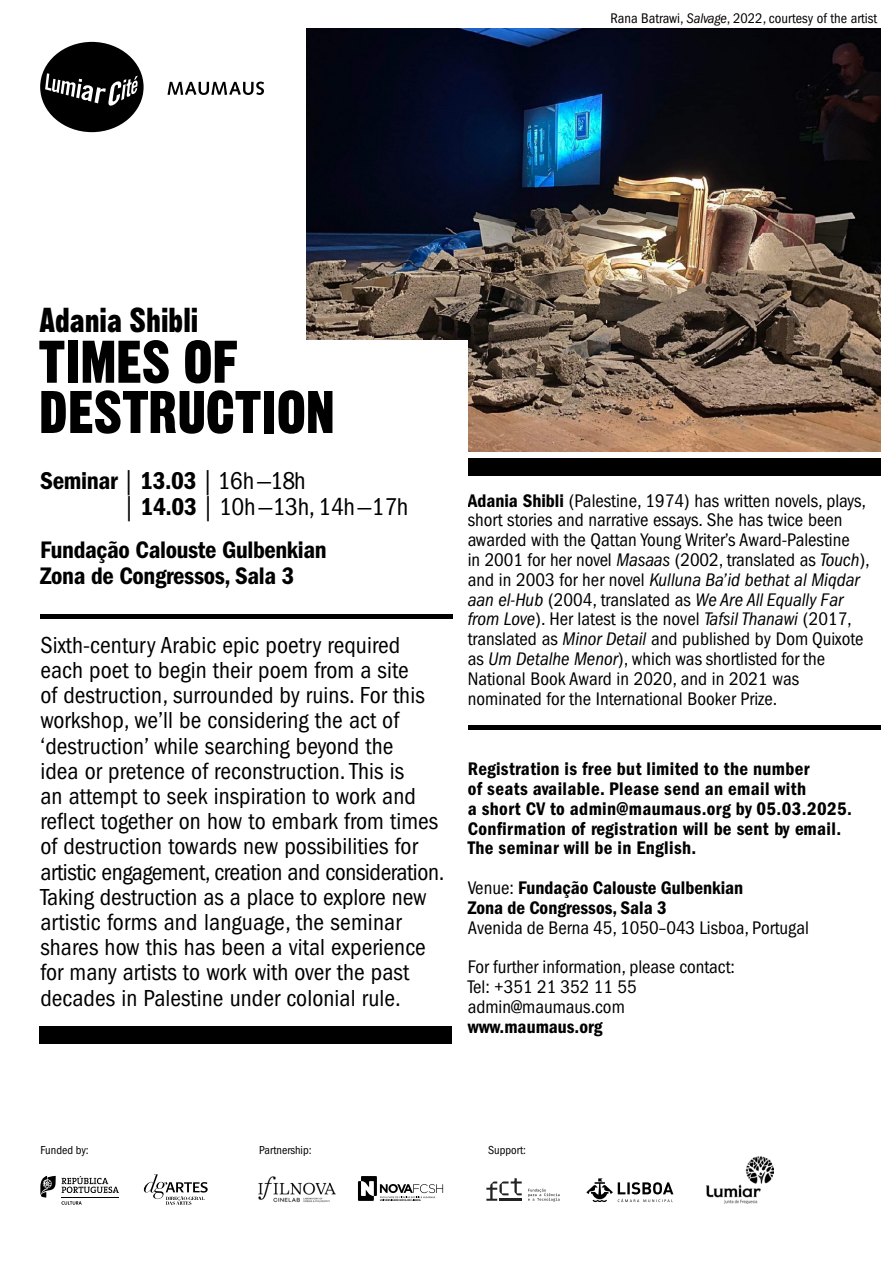
<style>
.page{position:relative;width:893px;height:1263px;background:#fff}
.page>*{position:absolute;margin:0;border:0;box-sizing:border-box;transform-origin:0 0}
.t1{font:58.5px/50.2px "Gothic Thirteen Std";letter-spacing:-.005em;color:#000}
.t2{font:33.75px "Gothic Thirteen Std";color:#000}
.t3{font:condensed 25.2px "ITC Franklin Gothic Std";letter-spacing:-.015em;color:#000}
.t4{font:25.2px "ITC Franklin Gothic Std Dm Cd";letter-spacing:-.015em;color:#000}
.t5{font:24.75px/25.5px "ITC Franklin Gothic Std Dm Cd";letter-spacing:-.015em;color:#000}
.t6{font:condensed 24px/25.2px "ITC Franklin Gothic Std";letter-spacing:.005em;color:#000}
.t7{font:condensed 18.9px/19.8px "ITC Franklin Gothic Std";color:#000}
.t8{font:18.9px/19.8px "ITC Franklin Gothic Std Dm Cd";letter-spacing:.02em;color:#000}
.t9{font:18.9px/19.8px "ITC Franklin Gothic Std Dm Cd";color:#000}
.t10{font:condensed 14.4px "ITC Franklin Gothic Std";color:#000}
.t11{font:condensed 12px "ITC Franklin Gothic Std";color:#000}
.s1{font-style:italic}
.s2{font-family:"ITC Franklin Gothic Std";font-stretch:condensed}
.s3{color:#fff}
.s4{font-family:"ITC Franklin Gothic Std Dm Cd";font-stretch:normal;color:#fff}
.s5{font-family:"ITC Franklin Gothic Std Dm Cd";font-stretch:normal}
</style>
<div class="page">
<img style="left:307px;top:29px;width:573px;height:423px">
<hr style="left:468px;top:725px;width:412px;height:4px;background:#000">
<div style="left:2px;top:340px;width:466px;height:257px;background:#fff"></div>
<hr style="left:40px;top:615px;width:413px;height:4px;background:#000">
<div style="left:40px;top:1026px;width:412px;height:17px;background:#000"></div>
<svg style="left:40px;top:1176px;width:79px;height:29px"></svg>
<svg style="left:144px;top:1174px;width:64px;height:31px"></svg>
<div style="left:468px;top:458px;width:412px;height:17px;background:#000"></div>
<div style="left:40px;top:42px;width:104px;height:90px;background:#000;border-radius:50%"></div>
<svg style="left:45px;top:73px;width:93px;height:34px"></svg>
<svg style="left:167px;top:82px;width:97px;height:13px"></svg>
<img style="left:258px;top:1176px;width:78px;height:27px">
<svg style="left:358px;top:1176px;width:85px;height:25px"></svg>
<svg style="left:586px;top:1178px;width:87px;height:24px"></svg>
<img style="left:706px;top:1157px;width:68px;height:47px">
<svg style="left:528px;top:1189px;width:32px;height:12px"></svg>
<svg style="left:486px;top:1178px;width:36px;height:23px"></svg>
<hr style="left:499px;top:1199px;width:23px;height:2px;background:#212223">
<p class="t10" style="left:610px;top:10px;width:268px">Rana Batrawi, <span class="s1">Salvage</span>, 2022, courtesy of the artist</p>
<h2 class="t2" style="left:40px;top:299px;width:160px">Adania Shibli</h2>
<h1 class="t1" style="left:39px;top:336px;width:298px">TIMES OF<br>DESTRUCTION</h1>
<h3 class="t4" style="left:40px;top:466px;width:279px">Seminar <span class="s2">|</span> 13.03 <span class="s2">| 16h —18h</span><span class="s3">S</span></h3>
<h3 class="t3" style="left:40px;top:492px;width:370px"><span class="s4">emina r</span> | <span class="s5">14.03</span> | 10h—13h, 14h—17h</h3>
<h3 class="t5" style="left:40px;top:537px;width:288px">Fundação Calouste Gulbenkian<br>Zona de Congressos, Sala 3</h3>
<p class="t6" style="left:40px;top:632px;width:406px">Sixth-century Arabic epic poetry required each poet to begin their poem from a site<br>of destruction, surrounded by ruins. For this workshop, we’ll be considering the act of ‘destruction’ while searching beyond the<br>idea or pretence of reconstruction. This is<br>an attempt to seek inspiration to work and reflect together on how to embark from times of destruction towards new possibilities for artistic engagement, creation and consideration.<br>Taking destruction as a place to explore new artistic forms and language, the seminar shares how this has been a vital experience for many artists to work with over the past decades in Palestine under colonial rule.</p>
<p class="t7" style="left:468px;top:491px;width:403px"><span class="s5">Adania Shibli</span> (Palestine, 1974) has written novels, plays, short stories and narrative essays. She has twice been awarded with the Qattan Young Writer’s Award-Palestine<br>in 2001 for her novel <span class="s1">Masaas</span> (2002, translated as <span class="s1">Touch</span>), and in 2003 for her novel <span class="s1">Kulluna Ba’id bethat al Miqdar aan el-Hub</span> (2004, translated as <span class="s1">We Are All Equally Far from Love</span>). Her latest is the novel <span class="s1">Tafsil Thanawi</span> (2017, translated as <span class="s1">Minor Detail</span> and published by Dom Quixote as <span class="s1">Um Detalhe Menor</span>), which was shortlisted for the National Book Award in 2020, and in 2021 was nominated for the International Booker Prize.</p>
<p class="t8" style="left:468px;top:759px;width:386px">Registration is free but limited to the number<br>of seats available. Please send an email with<br>a short CV to admin@maumaus.org by 05.03.2025.<br>Confirmation of registration will be sent by email.<br>The seminar will be in English.</p>
<p class="t9" style="left:468px;top:878px;width:277px"><span class="s2">Venue:</span> Fundação Calouste Gulbenkian<br>Zona de Congressos, Sala 3</p>
<p class="t7" style="left:468px;top:908px;width:343px;line-height:39.6px">Avenida de Berna 45, 1050–043 Lisboa, Portugal<br>For further information, please contact:</p>
<p class="t7" style="left:468px;top:977px;width:171px">Tel: +351 21 352 11 55 admin@maumaus.com</p>
<p class="t9" style="left:468px;top:1016px;width:136px">www.maumaus.org</p>
<p class="t11" style="left:40px;top:1143px;width:50px">Funded by:</p>
<p class="t11" style="left:259px;top:1143px;width:54px">Partnership:</p>
<p class="t11" style="left:488px;top:1143px;width:39px">Support:</p>
</div>
